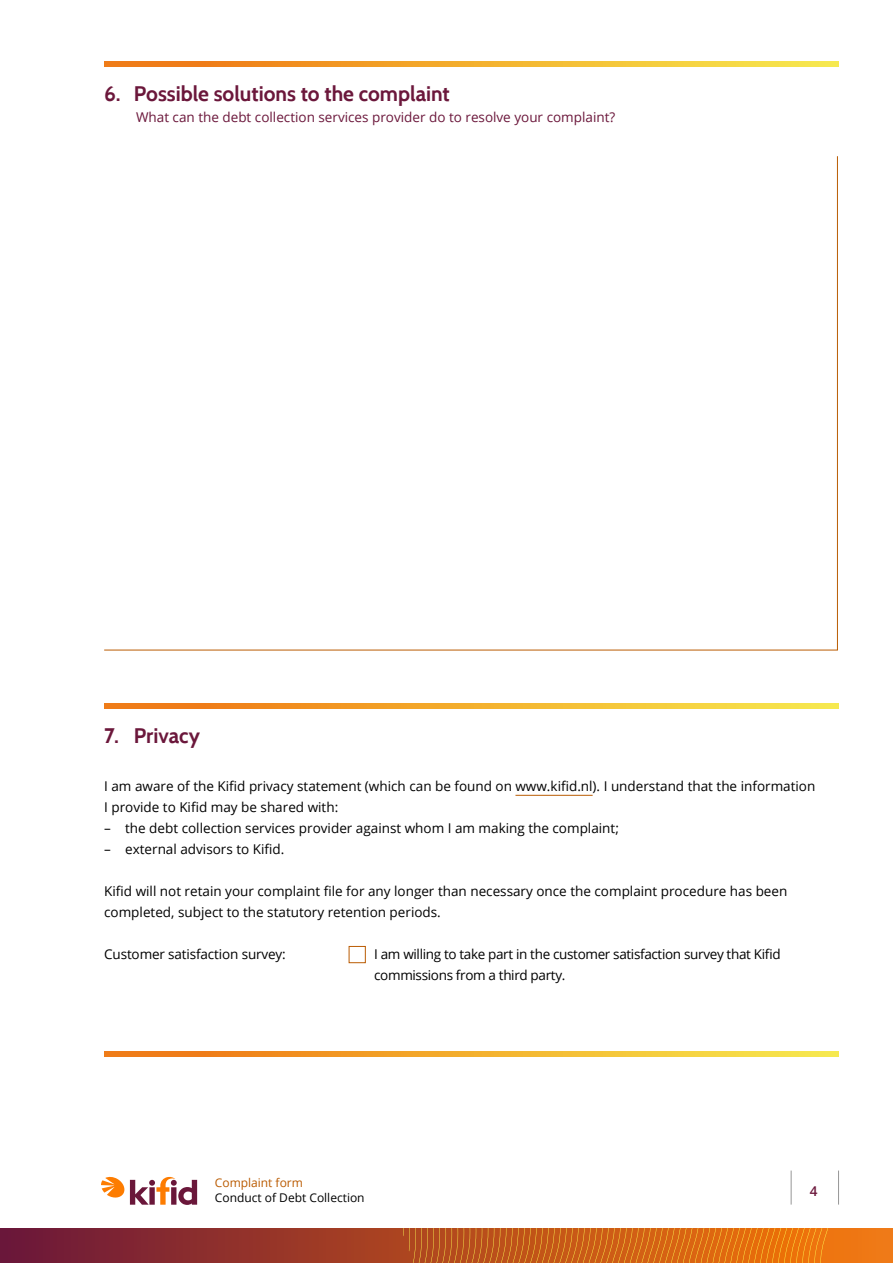
<style>
.page{position:relative;width:893px;height:1263px;background:#fff}
.page>*{position:absolute;margin:0;border:0;box-sizing:border-box;transform-origin:0 0}
.Alineakop_14_18{font:700 21px "Cabin";color:#6b173b}
.Introtekst_9_14{font:13.5px/21px "Open Sans";color:#000}
.Introtekst_9_14-2{font:13.5px/21px "Open Sans";letter-spacing:-.025em;color:#000}
.Alineakop_14_18-2{font:13.5px "Open Sans";color:#6b173b}
.t1{font:600 13.5px "Open Sans";color:#6b173b}
.t2{font:12px "Open Sans";color:#000}
.t3{font:12px "Open Sans";color:#ba5b02}
</style>
<div class="page">
<svg style="left:101px;top:1176px;width:96px;height:29px"></svg>
<svg style="left:0;top:1229px;width:893px;height:34px;background:#9a392b"></svg>
<svg style="left:138px;top:1229px;width:694px;height:34px;background:#bb541e"></svg>
<hr style="left:791px;top:1170px;width:1px;height:34px;background:#969696">
<hr style="left:838px;top:1170px;width:1px;height:34px;background:#969696">
<hr style="left:515px;top:795px;width:78px;height:1px;background:#ba5c03">
<svg style="left:104px;top:62px;width:735px;height:5px;background:#f2ae2f"></svg>
<svg style="left:104px;top:156px;width:734px;height:495px"></svg>
<svg style="left:104px;top:704px;width:735px;height:5px;background:#f2ae2f"></svg>
<div style="left:349px;top:946px;width:17px;height:17px;border:1px solid #ba5c03"></div>
<svg style="left:104px;top:1052px;width:735px;height:5px;background:#f2ae2f"></svg>
<h1 class="Alineakop_14_18" style="left:104px;top:81px;width:347px">6. Possible solutions to the complaint</h1>
<h1 class="Alineakop_14_18-2" style="left:136px;top:108px;width:481px">What can the debt collection services provider do to resolve your complaint?</h1>
<h1 class="Alineakop_14_18" style="left:104px;top:723px;width:97px">7. Privacy</h1>
<p class="Introtekst_9_14" style="left:104px;top:775px;width:713px">I am aware of the Kifid privacy statement (which can be found on www.kifid.nl). I understand that the information<br>I provide to Kifid may be shared with:</p>
<p class="Introtekst_9_14" style="left:104px;top:817px;width:516px">– the debt collection services provider against whom I am making the complaint;</p>
<p class="Introtekst_9_14" style="left:104px;top:838px;width:182px">– external advisors to Kifid.</p>
<p class="Introtekst_9_14" style="left:104px;top:880px;width:685px">Kifid will not retain your complaint file for any longer than necessary once the complaint procedure has been completed, subject to the statutory retention periods.</p>
<p class="Introtekst_9_14" style="left:104px;top:943px;width:183px">Customer satisfaction survey:</p>
<p class="Introtekst_9_14-2" style="left:374px;top:943px;width:408px">I am willing to take part in the customer satisfaction survey that Kifid commissions from a third party.</p>
<p class="t3" style="left:215px;top:1174px;width:90px">Complaint form</p>
<p class="t2" style="left:215px;top:1189px;width:151px">Conduct of Debt Collection</p>
<p class="t1" style="left:810px;top:1181px;width:9px">4</p>
</div>
